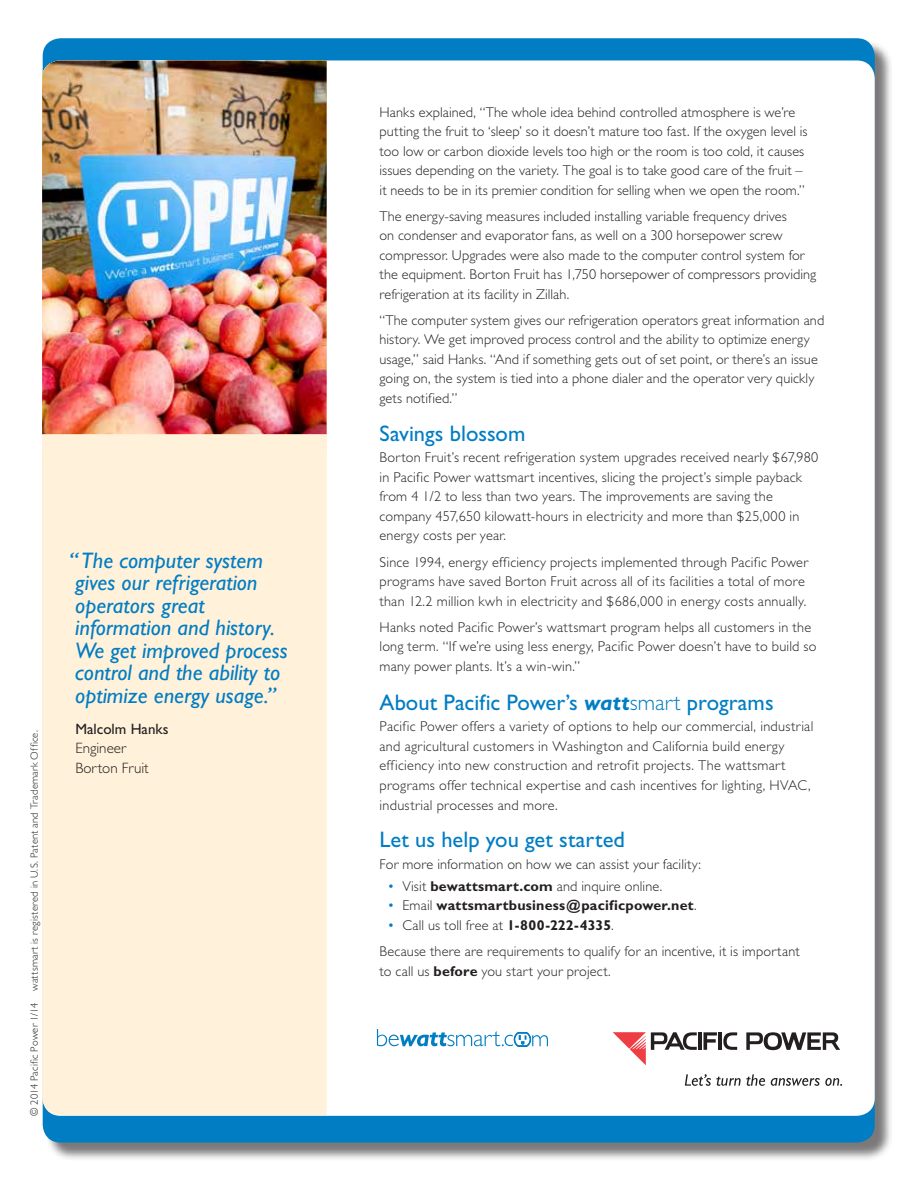
<style>
.page{position:relative;width:918px;height:1188px;background:#fff}
.page>*{position:absolute;margin:0;border:0;box-sizing:border-box;transform-origin:0 0}
.t1{font:italic 22.5px/22.5px "Gill Sans";color:#007dc3}
.t2{font:22.5px "Gill Sans";color:#007dc3}
.t3{font:300 15px/19.5px "Gill Sans";color:#231f20}
.t4{font:15px "Gill Sans";color:#231f20}
.t5{font:300 14.25px/19.5px "Gill Sans";letter-spacing:.015em;color:#231f20}
.t6{font:700 14.25px "Gill Sans";letter-spacing:.015em;color:#231f20}
.t7{font:300 10.5px "Gill Sans";letter-spacing:.025em;color:#231f20}
.s1{font-weight:700;font-style:italic}
.s2{font-weight:300}
.s3{color:#007dc3}
.s4{font-weight:700}
.s5{font-weight:300;color:#007dc3}
</style>
<div class="page">
<div style="left:45px;top:40px;width:848px;height:1122px;background:#231f20;opacity:.6"></div>
<div style="left:43px;top:38px;width:832px;height:1105px;background:#007dc3;border-radius:18px"></div>
<div style="left:43px;top:60px;width:832px;height:1056px;background:#fff;border-radius:18px"></div>
<div style="left:42px;top:453px;width:285px;height:662px;background:#fff1da"></div>
<svg style="left:746px;top:1032px;width:94px;height:18px"></svg>
<hr style="left:698px;top:1032px;width:4px;height:18px;background:#231f20">
<svg style="left:703px;top:1032px;width:14px;height:18px"></svg>
<hr style="left:718px;top:1032px;width:4px;height:18px;background:#231f20">
<svg style="left:723px;top:1032px;width:14px;height:18px"></svg>
<svg style="left:613px;top:1032px;width:84px;height:33px"></svg>
<svg style="left:685px;top:1074px;width:80px;height:12px"></svg>
<svg style="left:771px;top:1078px;width:71px;height:8px"></svg>
<svg style="left:377px;top:1029px;width:171px;height:18px"></svg>
<div style="left:42px;top:434px;width:285px;height:19px;background:#fff1da"></div>
<img style="left:42px;top:60px;width:285px;height:374px">
<p class="t7" style="left:28px;top:1116px;width:387px;rotate:-90deg">© 2014 Pacific Power 1/14 wattsmart is registered in U.S. Patent and Trademark Office.</p>
<h1 class="t1" style="left:69px;top:549px;width:220px">“ The computer system gives our refrigeration operators great information and history.<br>We get improved process control and the ability to optimize energy usage.”</h1>
<p class="t4" style="left:75px;top:720px;width:95px">Malcolm Hanks</p>
<p class="t3" style="left:75px;top:739px;width:75px">Engineer<br>Borton Fruit</p>
<p class="t5" style="left:380px;top:102px;width:430px">Hanks explained, “The whole idea behind controlled atmosphere is we’re putting the fruit to ‘sleep’ so it doesn’t mature too fast. If the oxygen level is too low or carbon dioxide levels too high or the room is too cold, it causes issues depending on the variety. The goal is to take good care of the fruit – it needs to be in its premier condition for selling when we open the room.”</p>
<p class="t5" style="left:380px;top:206px;width:438px">The energy-saving measures included installing variable frequency drives<br>on condenser and evaporator fans, as well on a 300 horsepower screw compressor. Upgrades were also made to the computer control system for the equipment. Borton Fruit has 1,750 horsepower of compressors providing refrigeration at its facility in Zillah.</p>
<p class="t5" style="left:380px;top:311px;width:446px">“The computer system gives our refrigeration operators great information and history. We get improved process control and the ability to optimize energy usage,” said Hanks. “And if something gets out of set point, or there’s an issue going on, the system is tied into a phone dialer and the operator very quickly gets notified.”</p>
<h1 class="t2" style="left:380px;top:420px;width:147px">Savings blossom</h1>
<p class="t5" style="left:380px;top:448px;width:440px">Borton Fruit’s recent refrigeration system upgrades received nearly $67,980 in Pacific Power wattsmart incentives, slicing the project’s simple payback from 4 1/2 to less than two years. The improvements are saving the company 457,650 kilowatt-hours in electricity and more than $25,000 in energy costs per year.</p>
<p class="t5" style="left:380px;top:552px;width:430px">Since 1994, energy efficiency projects implemented through Pacific Power programs have saved Borton Fruit across all of its facilities a total of more than 12.2 million kwh in electricity and $686,000 in energy costs annually.</p>
<p class="t5" style="left:380px;top:618px;width:439px">Hanks noted Pacific Power’s wattsmart program helps all customers in the long term. “If we’re using less energy, Pacific Power doesn’t have to build so many power plants. It’s a win-win.”</p>
<h1 class="t2" style="left:380px;top:689px;width:396px">About Pacific Power’s <span class="s1">watt</span><span class="s2">smart</span> programs</h1>
<p class="t5" style="left:380px;top:717px;width:435px">Pacific Power offers a variety of options to help our commercial, industrial and agricultural customers in Washington and California build energy efficiency into new construction and retrofit projects. The wattsmart programs offer technical expertise and cash incentives for lighting, HVAC, industrial processes and more.</p>
<h1 class="t2" style="left:380px;top:827px;width:247px">Let us help you get started</h1>
<p class="t5" style="left:380px;top:854px;width:323px">For more information on how we can assist your facility:</p>
<p class="t5" style="left:387px;top:876px;width:276px"><span class="s3">•</span> Visit <span class="s4">bewattsmart.com</span> and inquire online.</p>
<p class="t6" style="left:387px;top:897px;width:311px"><span class="s5">•</span> <span class="s2">Email</span> wattsmartbusiness@pacificpower.net<span class="s2">.</span></p>
<p class="t5" style="left:380px;top:912px;width:422px;line-height:26.2px;text-indent:8px"><span class="s3">•</span> Call us toll free at <span class="s4">1-800-222-4335</span>.<br>Because there are requirements to qualify for an incentive, it is important</p>
<p class="t5" style="left:380px;top:961px;width:233px">to call us <span class="s4">before</span> you start your project.</p>
</div>
